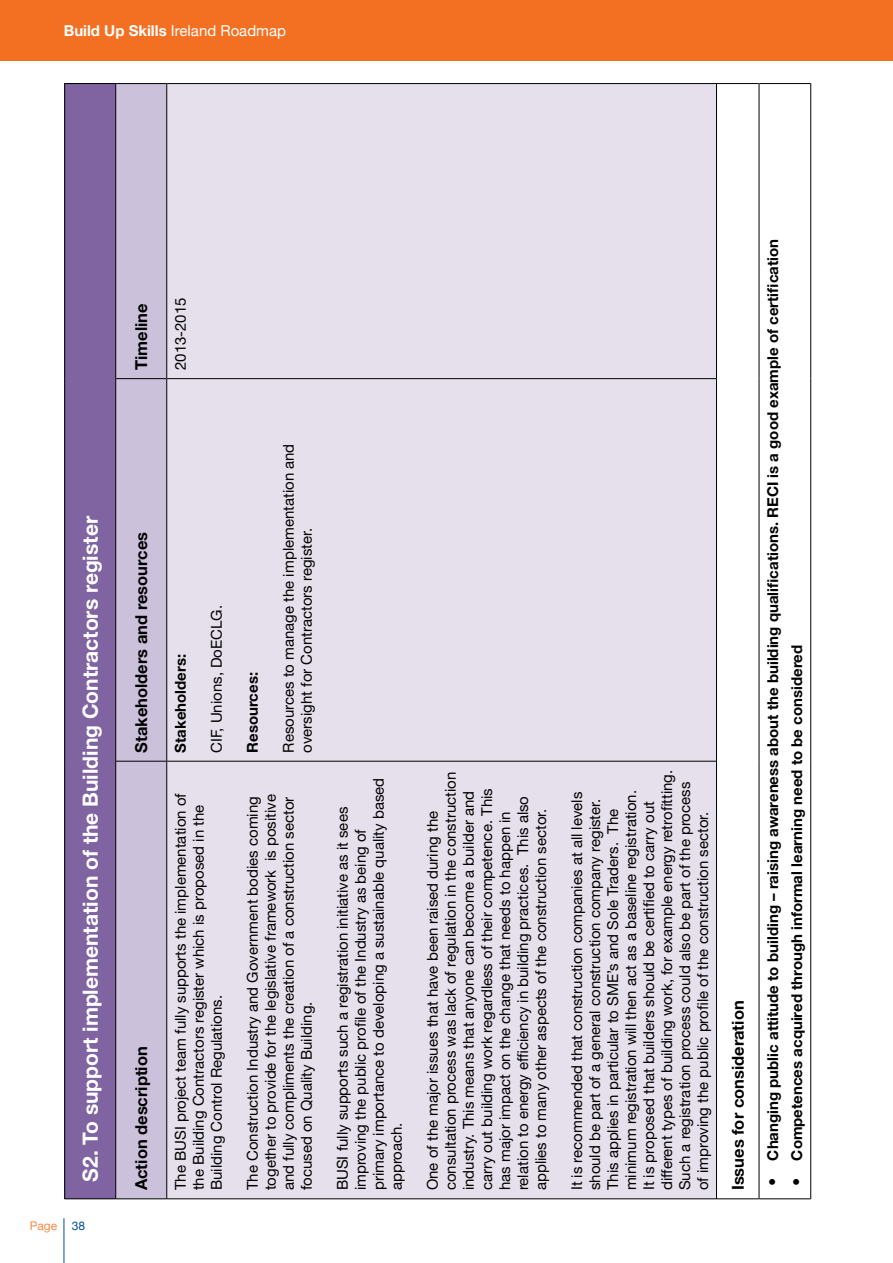
<style>
.page{position:relative;width:893px;height:1263px;background:#fff}
.page>*{position:absolute;margin:0;border:0;box-sizing:border-box;transform-origin:0 0}
.t1{font:700 21px "Helvetica Neue LT Std";color:#fff}
.t2{font:700 16.5px "Helvetica Neue LT Std";color:#000}
.t3{font:15px/18px "Helvetica Neue LT Std";color:#000}
.t4{font:700 15px "Helvetica Neue LT Std";color:#000}
.t5{font:15px "Helvetica Neue";color:#fff}
.t6{font:12px "Helvetica Neue";color:#f68a46}
.s1{font-weight:700}
.s2{color:#034ea2}
.s3{font-weight:400;font-size:16.5px}
</style>
<div class="page">
<hr style="left:64px;top:1218px;width:1px;height:45px;background:#034ea2">
<div style="left:0;top:0;width:893px;height:61px;background:#f36f21"></div>
<div style="left:65px;top:84px;width:51px;height:1115px;background:#8064a2"></div>
<div style="left:116px;top:84px;width:50px;height:1114px;background:#ccc1da"></div>
<div style="left:167px;top:84px;width:549px;height:1114px;background:#e6e0ec"></div>
<hr style="left:64px;top:761px;width:1px;height:438px;background:#000">
<hr style="left:65px;top:1198px;width:50px;height:1px;background:#000">
<hr style="left:64px;top:379px;width:1px;height:382px;background:#000">
<hr style="left:64px;top:83px;width:1px;height:296px;background:#000">
<hr style="left:65px;top:83px;width:50px;height:1px;background:#000">
<hr style="left:115px;top:761px;width:1px;height:438px;background:#000">
<hr style="left:116px;top:1198px;width:50px;height:1px;background:#000">
<hr style="left:115px;top:379px;width:1px;height:382px;background:#000">
<hr style="left:116px;top:761px;width:50px;height:1px;background:#000">
<hr style="left:115px;top:83px;width:1px;height:296px;background:#000">
<hr style="left:116px;top:378px;width:50px;height:1px;background:#000">
<hr style="left:116px;top:83px;width:50px;height:1px;background:#000">
<hr style="left:166px;top:761px;width:1px;height:438px;background:#000">
<hr style="left:167px;top:1198px;width:549px;height:1px;background:#000">
<hr style="left:166px;top:379px;width:1px;height:382px;background:#000">
<hr style="left:167px;top:761px;width:549px;height:1px;background:#000">
<hr style="left:166px;top:83px;width:1px;height:296px;background:#000">
<hr style="left:167px;top:378px;width:549px;height:1px;background:#000">
<hr style="left:167px;top:83px;width:549px;height:1px;background:#000">
<hr style="left:716px;top:761px;width:1px;height:438px;background:#000">
<hr style="left:717px;top:1198px;width:42px;height:1px;background:#000">
<hr style="left:716px;top:379px;width:1px;height:382px;background:#000">
<hr style="left:716px;top:83px;width:1px;height:296px;background:#000">
<hr style="left:717px;top:83px;width:42px;height:1px;background:#000">
<hr style="left:759px;top:761px;width:1px;height:438px;background:#000">
<hr style="left:759px;top:1198px;width:51px;height:1px;background:#000">
<hr style="left:759px;top:379px;width:1px;height:382px;background:#000">
<hr style="left:759px;top:83px;width:1px;height:296px;background:#000">
<hr style="left:759px;top:83px;width:51px;height:1px;background:#000">
<hr style="left:810px;top:761px;width:1px;height:438px;background:#000">
<hr style="left:810px;top:379px;width:1px;height:382px;background:#000">
<hr style="left:810px;top:83px;width:1px;height:296px;background:#000">
<p class="t5" style="left:64px;top:20px;width:224px"><span class="s1">Build Up Skills</span> Ireland Roadmap</p>
<h1 class="t1" style="left:77px;top:1181px;width:667px;rotate:-90deg">S2. To support implementation of the Building Contractors register</h1>
<p class="t6" style="left:30px;top:1217px;width:57px">Page <span class="s2">38</span></p>
<p class="t2" style="left:131px;top:370px;width:68px;rotate:-90deg">Timeline</p>
<p class="t2" style="left:131px;top:753px;width:222px;rotate:-90deg">Stakeholders and resources</p>
<p class="t2" style="left:131px;top:1190px;width:145px;rotate:-90deg">Action description</p>
<p class="t3" style="left:171px;top:370px;width:74px;rotate:-90deg">2013-2015</p>
<p class="t4" style="left:171px;top:753px;width:100px;rotate:-90deg">Stakeholders:</p>
<p class="t3" style="left:207px;top:753px;width:149px;rotate:-90deg">CIF, Unions, DoECLG.</p>
<p class="t4" style="left:243px;top:753px;width:82px;rotate:-90deg">Resources:</p>
<p class="t3" style="left:279px;top:753px;width:310px;rotate:-90deg">Resources to manage the implementation and oversight for Contractors register.</p>
<p class="t3" style="left:171px;top:1190px;width:399px;rotate:-90deg">The BUSI project team fully supports the implementation of the Building Contractors register which is proposed in the<br>Building Control Regulations.</p>
<p class="t3" style="left:243px;top:1190px;width:397px;rotate:-90deg">The Construction Industry and Government bodies coming together to provide for the legislative framework is positive and fully compliments the creation of a construction sector focused on Quality Building.</p>
<p class="t3" style="left:333px;top:1190px;width:414px;rotate:-90deg">BUSI fully supports such a registration initiative as it sees improving the public profile of the Industry as being of primary importance to developing a sustainable quality based approach.</p>
<p class="t3" style="left:423px;top:1190px;width:420px;rotate:-90deg">One of the major issues that have been raised during the consultation process was lack of regulation in the construction industry. This means that anyone can become a builder and carry out building work regardless of their competence. This has major impact on the change that needs to happen in relation to energy efficiency in building practices. This also applies to many other aspects of the construction sector.</p>
<p class="t3" style="left:567px;top:1190px;width:422px;rotate:-90deg">It is recommended that construction companies at all levels should be part of a general construction company register.<br>This applies in particular to SME’s and Sole Traders. The minimum registration will then act as a baseline registration.<br>It is proposed that builders should be certified to carry out different types of building work, for example energy retrofitting.<br>Such a registration process could also be part of the process of improving the public profile of the construction sector.</p>
<p class="t2" style="left:728px;top:1190px;width:191px;rotate:-90deg">Issues for consideration</p>
<p class="t4" style="left:764px;top:1186px;width:948px;rotate:-90deg"><span class="s3">•</span> Changing public attitude to building – raising awareness about the building qualifications. RECI is a good example of certification</p>
<p class="t4" style="left:788px;top:1186px;width:542px;rotate:-90deg"><span class="s3">•</span> Competences acquired through informal learning need to be considered</p>
</div>
